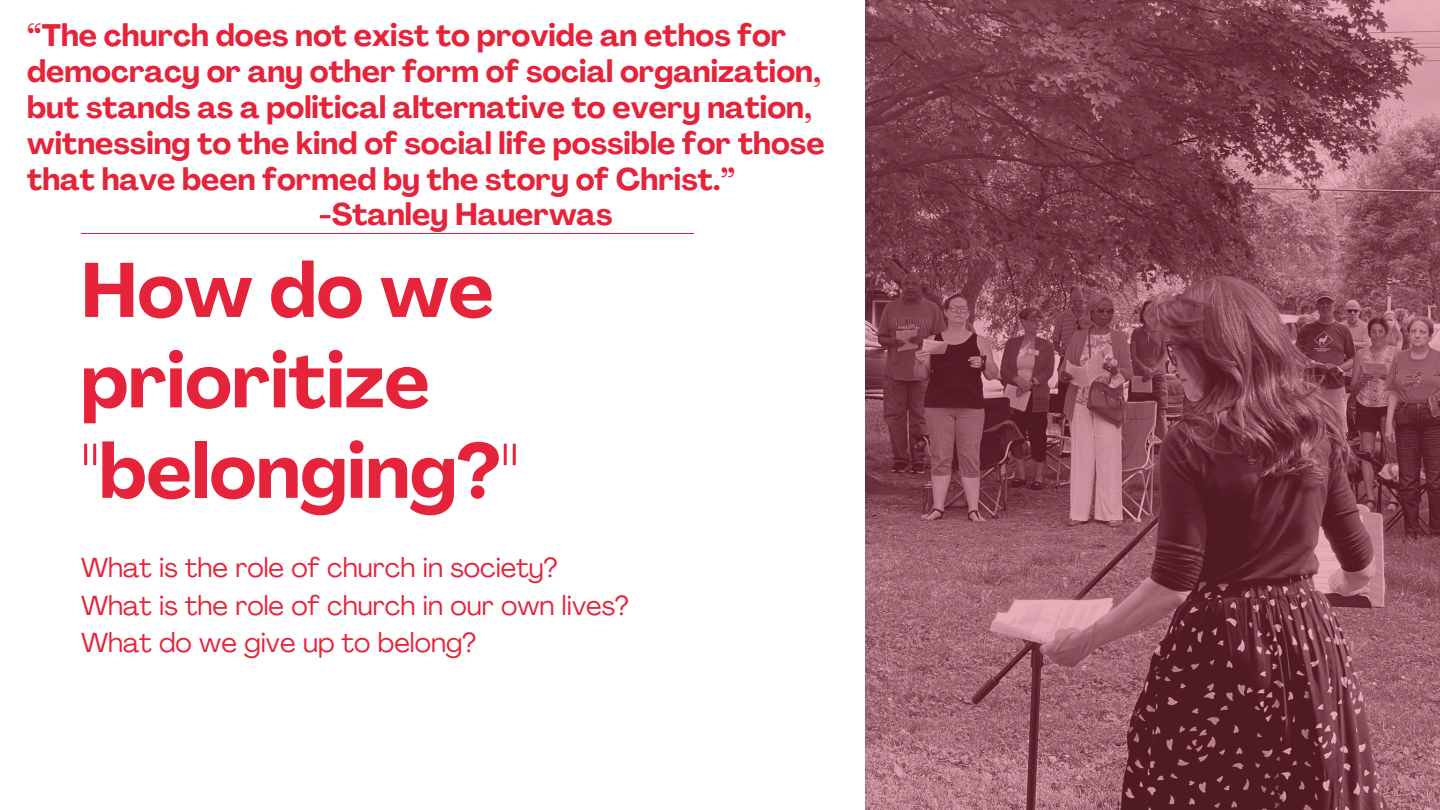
<style>
.page{position:relative;width:1440px;height:810px;background:#fff}
.page>*{position:absolute;margin:0;border:0;box-sizing:border-box;transform-origin:0 0}
.t1{font:700 76.1px/90.4px "Agrandir";color:#e5243b}
.t2{font:700 30.7px/35.9px "Agrandir";color:#e5243b}
.t3{font:27.2px "Agrandir";color:#e5243b}
</style>
<div class="page">
<hr style="left:81px;top:233px;width:613px;height:1px;background:#e5243b">
<img style="left:865px;top:0;width:575px;height:810px">
<p class="t2" style="left:27px;top:20px;width:799px">“The church does not exist to provide an ethos for democracy or any other form of social organization, but stands as a political alternative to every nation, witnessing to the kind of social life possible for those that have been formed by the story of Christ.”</p>
<p class="t2" style="left:319px;top:200px;width:295px">-Stanley Hauerwas</p>
<p class="t1" style="left:81px;top:253px;width:439px">How do we prioritize "belonging?"</p>
<p class="t3" style="left:81px;top:557px;width:478px">What is the role of church in society?</p>
<p class="t3" style="left:81px;top:594px;width:549px">What is the role of church in our own lives?</p>
<p class="t3" style="left:81px;top:632px;width:397px">What do we give up to belong?</p>
</div>
